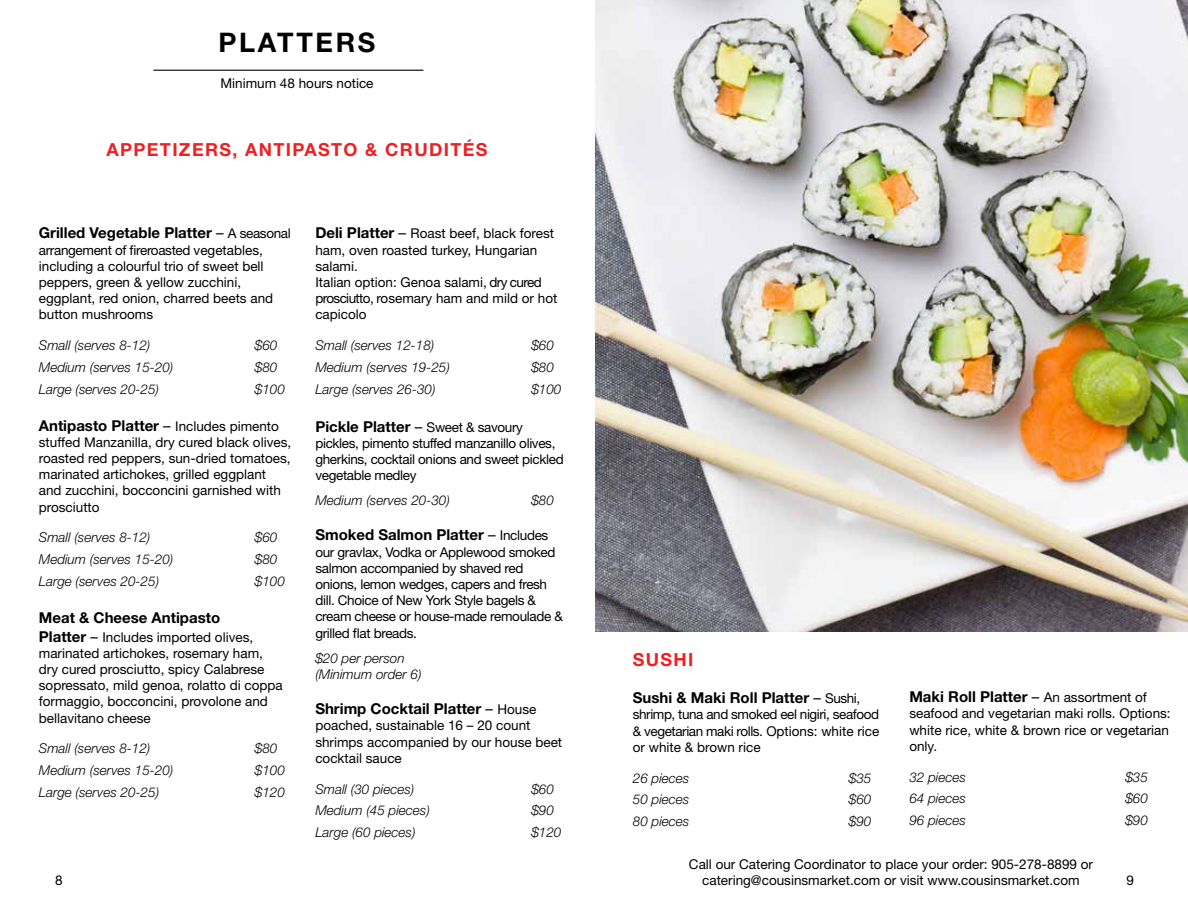
<style>
.page{position:relative;width:1188px;height:918px;background:#fff}
.page>*{position:absolute;margin:0;border:0;box-sizing:border-box;transform-origin:0 0}
.t1{font:700 27px "Helvetica Neue";letter-spacing:.1em;color:#000}
.t2{font:700 18px "Helvetica Neue";letter-spacing:.075em;color:#ed2124}
.t3{font:700 15px "Helvetica Neue";color:#000}
.t4{font:13.5px/16.2px "Helvetica Neue";color:#000}
.t5{font:italic 300 13.5px/16.2px "Helvetica Neue";color:#000}
.t6{font:13.5px/16.2px "Helvetica Neue";letter-spacing:-.025em;color:#000}
.s1{font-weight:400}
.s2{font-weight:400;font-size:13.5px}
.s3{font-weight:700;font-size:15px}
.s4{font-size:15px}
</style>
<div class="page">
<hr style="left:153px;top:70px;width:270px;height:1px;background:#000">
<img style="left:595px;top:0;width:593px;height:632px">
<h1 class="t1" style="left:219px;top:26px;width:158px">PLATTERS</h1>
<p class="t4" style="left:220px;top:75px;width:155px">Minimum 48 hours notice</p>
<h2 class="t2" style="left:107px;top:138px;width:382px">APPETIZERS, ANTIPASTO &amp; CRUDITÉS</h2>
<p class="t3" style="left:39px;top:224px;width:253px">Grilled Vegetable Platter <span class="s1">–</span> <span class="s2">A seasonal</span></p>
<p class="t4" style="left:39px;top:242px;width:236px">arrangement of fireroasted vegetables, including a colourful trio of sweet bell peppers, green &amp; yellow zucchini, eggplant, red onion, charred beets and button mushrooms</p>
<p class="t5" style="left:39px;top:337px;width:113px">Small (serves 8-12)</p>
<p class="t5" style="left:255px;top:337px;width:24px">$60</p>
<p class="t5" style="left:39px;top:359px;width:136px">Medium (serves 15-20)</p>
<p class="t5" style="left:255px;top:359px;width:24px">$80</p>
<p class="t5" style="left:39px;top:381px;width:122px">Large (serves 20-25)</p>
<p class="t5" style="left:255px;top:381px;width:32px">$100</p>
<p class="t3" style="left:39px;top:416px;width:242px">Antipasto Platter <span class="s1">–</span> <span class="s2">Includes pimento</span></p>
<p class="t4" style="left:39px;top:434px;width:254px">stuffed Manzanilla, dry cured black olives, roasted red peppers, sun-dried tomatoes, marinated artichokes, grilled eggplant and zucchini, bocconcini garnished with prosciutto</p>
<p class="t5" style="left:39px;top:529px;width:113px">Small (serves 8-12)</p>
<p class="t5" style="left:255px;top:529px;width:24px">$60</p>
<p class="t5" style="left:39px;top:551px;width:136px">Medium (serves 15-20)</p>
<p class="t5" style="left:255px;top:551px;width:24px">$80</p>
<p class="t5" style="left:39px;top:573px;width:122px">Large (serves 20-25)</p>
<p class="t5" style="left:255px;top:573px;width:32px">$100</p>
<p class="t3" style="left:39px;top:608px;width:183px">Meat &amp; Cheese Antipasto</p>
<p class="t4" style="left:39px;top:629px;width:245px"><span class="s3">Platter</span> <span class="s4">–</span> Includes imported olives, marinated artichokes, rosemary ham, dry cured prosciutto, spicy Calabrese sopressato, mild genoa, rolatto di coppa formaggio, bocconcini, provolone and bellavitano cheese</p>
<p class="t5" style="left:39px;top:740px;width:113px">Small (serves 8-12)</p>
<p class="t5" style="left:255px;top:740px;width:24px">$80</p>
<p class="t5" style="left:39px;top:762px;width:136px">Medium (serves 15-20)</p>
<p class="t5" style="left:255px;top:762px;width:32px">$100</p>
<p class="t5" style="left:39px;top:784px;width:122px">Large (serves 20-25)</p>
<p class="t5" style="left:255px;top:784px;width:32px">$120</p>
<p class="t4" style="left:315px;top:225px;width:244px"><span class="s3">Deli Platter</span> <span class="s4">–</span> Roast beef, black forest ham, oven roasted turkey, Hungarian salami.<br>Italian option: Genoa salami, dry cured prosciutto, rosemary ham and mild or hot capicolo</p>
<p class="t5" style="left:315px;top:337px;width:121px">Small (serves 12-18)</p>
<p class="t5" style="left:531px;top:337px;width:24px">$60</p>
<p class="t5" style="left:315px;top:359px;width:136px">Medium (serves 19-25)</p>
<p class="t5" style="left:531px;top:359px;width:24px">$80</p>
<p class="t5" style="left:315px;top:381px;width:122px">Large (serves 26-30)</p>
<p class="t5" style="left:531px;top:381px;width:32px">$100</p>
<p class="t3" style="left:315px;top:417px;width:209px">Pickle Platter <span class="s1">–</span> <span class="s2">Sweet &amp; savoury</span></p>
<p class="t6" style="left:315px;top:435px;width:250px">pickles, pimento stuffed manzanillo olives, gherkins, cocktail onions and sweet pickled vegetable medley</p>
<p class="t5" style="left:315px;top:492px;width:136px">Medium (serves 20-30)</p>
<p class="t5" style="left:531px;top:492px;width:24px">$80</p>
<p class="t3" style="left:315px;top:526px;width:235px">Smoked Salmon Platter <span class="s1">–</span> <span class="s2">Includes</span></p>
<p class="t6" style="left:315px;top:544px;width:249px">our gravlax, Vodka or Applewood smoked salmon accompanied by shaved red onions, lemon wedges, capers and fresh dill. Choice of New York Style bagels &amp; cream cheese or house-made remoulade &amp; grilled flat breads.</p>
<p class="t5" style="left:315px;top:650px;width:108px">$20 per person (Minimum order 6)</p>
<p class="t3" style="left:315px;top:700px;width:223px">Shrimp Cocktail Platter <span class="s1">–</span> <span class="s2">House</span></p>
<p class="t4" style="left:315px;top:717px;width:248px">poached, sustainable 16 – 20 count shrimps accompanied by our house beet cocktail sauce</p>
<p class="t5" style="left:315px;top:780px;width:101px">Small (30 pieces)</p>
<p class="t5" style="left:531px;top:780px;width:24px">$60</p>
<p class="t5" style="left:315px;top:802px;width:116px">Medium (45 pieces)</p>
<p class="t5" style="left:531px;top:802px;width:24px">$90</p>
<p class="t5" style="left:315px;top:824px;width:102px">Large (60 pieces)</p>
<p class="t5" style="left:531px;top:824px;width:32px">$120</p>
<h2 class="t2" style="left:633px;top:649px;width:62px">SUSHI</h2>
<p class="t3" style="left:633px;top:689px;width:229px">Sushi &amp; Maki Roll Platter <span class="s1">–</span> <span class="s2">Sushi,</span></p>
<p class="t4" style="left:633px;top:706px;width:248px;text-align:justify">shrimp, tuna and smoked eel nigiri, seafood &amp; vegetarian maki rolls. Options: white rice or white &amp; brown rice</p>
<p class="t5" style="left:633px;top:769px;width:58px">26 pieces</p>
<p class="t5" style="left:849px;top:769px;width:24px">$35</p>
<p class="t5" style="left:633px;top:791px;width:58px">50 pieces</p>
<p class="t5" style="left:849px;top:791px;width:24px">$60</p>
<p class="t5" style="left:633px;top:813px;width:58px">80 pieces</p>
<p class="t5" style="left:849px;top:813px;width:24px">$90</p>
<p class="t3" style="left:909px;top:688px;width:239px">Maki Roll Platter <span class="s1">–</span> <span class="s2">An assortment of</span></p>
<p class="t4" style="left:909px;top:705px;width:263px">seafood and vegetarian maki rolls. Options: white rice, white &amp; brown rice or vegetarian only.</p>
<p class="t5" style="left:909px;top:769px;width:58px">32 pieces</p>
<p class="t5" style="left:1125px;top:769px;width:24px">$35</p>
<p class="t5" style="left:909px;top:790px;width:58px">64 pieces</p>
<p class="t5" style="left:1125px;top:790px;width:24px">$60</p>
<p class="t5" style="left:909px;top:812px;width:58px">96 pieces</p>
<p class="t5" style="left:1125px;top:812px;width:24px">$90</p>
<p class="t4" style="left:689px;top:856px;width:406px;text-align:center">Call our Catering Coordinator to place your order: 905-278-8899 or catering@cousinsmarket.com or visit www.cousinsmarket.com</p>
<p class="t4" style="left:55px;top:872px;width:9px">8</p>
<p class="t4" style="left:1126px;top:872px;width:9px">9</p>
</div>
